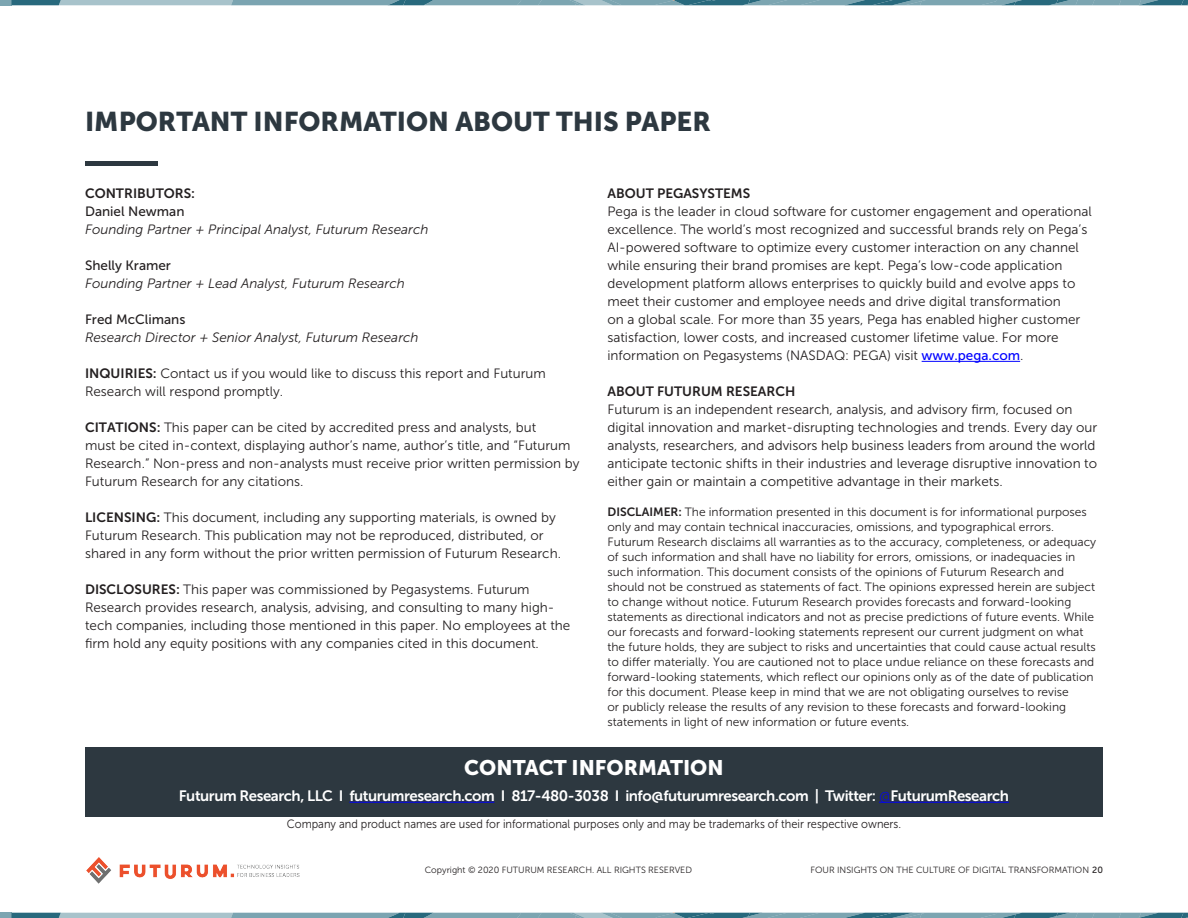
<style>
.page{position:relative;width:1188px;height:918px;background:#fff}
.page>*{position:absolute;margin:0;border:0;box-sizing:border-box;transform-origin:0 0}
.t1{font:27px "Museo Sans 900";color:#2d3840}
.t2{font:21px "Museo Sans 900";color:#fff}
.t3{font:15px "Museo Sans 700";letter-spacing:-.03em;color:#fff}
.Body_Text{font:13.5px/18px "Museo Sans 300";color:#231f20}
.Body_Text-2{font:italic 13.5px/18px "Museo Sans 300";color:#231f20}
.Body_Text-3{font:12px/15px "Museo Sans 300";color:#231f20}
.Body_Text-4{font:12px "Museo Sans 300";color:#231f20;scale:.92 1}
.t4{font:9px "Museo Sans 300";color:#231f20}
.s1{font-family:"Museo Sans 700";font-style:normal}
.s2{font-family:"Museo Sans 500";font-style:normal}
.s3{font-family:"Museo Sans 700"}
.s4{font-family:"Museo Sans 500";color:#00f}
.s5{font-family:"Museo Sans 100";color:#00f}
.s6{font-family:"Museo Sans 500"}
</style>
<div class="page">
<div style="left:85px;top:161px;width:72px;height:5px;background:#2d3840"></div>
<hr style="left:922px;top:361px;width:98px;height:1px;background:#00f">
<div style="left:85px;top:747px;width:1018px;height:70px;background:#2d3840"></div>
<hr style="left:349px;top:802px;width:145px;height:1px;background:#00f">
<hr style="left:879px;top:802px;width:130px;height:1px;background:#00f">
<img style="left:86px;top:858px;width:214px;height:25px">
<svg style="left:0;top:0;width:1188px;height:6px;background:#7fa7b2"></svg>
<svg style="left:0;top:913px;width:1188px;height:5px;background:#6f9ca9"></svg>
<p class="t1" style="left:85px;top:106px;width:627px">IMPORTANT INFORMATION ABOUT THIS PAPER</p>
<p class="Body_Text-2" style="left:85px;top:184px;width:345px"><span class="s1">CONTRIBUTORS:<br></span><span class="s2">Daniel Newman<br></span>Founding Partner + Principal Analyst, Futurum Research</p>
<p class="Body_Text-2" style="left:85px;top:256px;width:321px"><span class="s2">Shelly Kramer<br></span>Founding Partner + Lead Analyst, Futurum Research</p>
<p class="Body_Text-2" style="left:85px;top:310px;width:335px"><span class="s2">Fred McClimans<br></span>Research Director + Senior Analyst, Futurum Research</p>
<p class="Body_Text" style="left:85px;top:364px;width:462px"><span class="s3">INQUIRIES:</span> Contact us if you would like to discuss this report and Futurum<br>Research will respond promptly.</p>
<p class="Body_Text" style="left:85px;top:418px;width:496px"><span class="s3">CITATIONS:</span> This paper can be cited by accredited press and analysts, but<br>must be cited in-context, displaying author’s name, author’s title, and “Futurum Research.” Non-press and non-analysts must receive prior written permission by Futurum Research for any citations.</p>
<p class="Body_Text" style="left:85px;top:508px;width:477px"><span class="s3">LICENSING:</span> This document, including any supporting materials, is owned by<br>Futurum Research. This publication may not be reproduced, distributed, or shared in any form without the prior written permission of Futurum Research.</p>
<p class="Body_Text" style="left:85px;top:580px;width:487px"><span class="s3">DISCLOSURES:</span> This paper was commissioned by Pegasystems. Futurum Research provides research, analysis, advising, and consulting to many high&shy;tech companies, including those mentioned in this paper. No employees at the firm hold any equity positions with any companies cited in this document.</p>
<p class="Body_Text" style="left:608px;top:184px;width:486px"><span class="s3">ABOUT PEGASYSTEMS<br></span>Pega is the leader in cloud software for customer engagement and operational excellence. The world’s most recognized and successful brands rely on Pega’s AI-powered software to optimize every customer interaction on any channel while ensuring their brand promises are kept. Pega’s low-code application development platform allows enterprises to quickly build and evolve apps to meet their customer and employee needs and drive digital transformation<br>on a global scale. For more than 35 years, Pega has enabled higher customer satisfaction, lower costs, and increased customer lifetime value. For more information on Pegasystems (NASDAQ: PEGA) visit <span class="s4">www.pega.com</span>.</p>
<p class="Body_Text" style="left:608px;top:382px;width:491px"><span class="s3">ABOUT FUTURUM RESEARCH<br></span>Futurum is an independent research, analysis, and advisory firm, focused on digital innovation and market-disrupting technologies and trends. Every day our analysts, researchers, and advisors help business leaders from around the world anticipate tectonic shifts in their industries and leverage disruptive innovation to either gain or maintain a competitive advantage in their markets.</p>
<p class="Body_Text-3" style="left:608px;top:504px;width:490px"><span class="s3">DISCLAIMER:</span> The information presented in this document is for informational purposes only and may contain technical inaccuracies, omissions, and typographical errors.<br>Futurum Research disclaims all warranties as to the accuracy, completeness, or adequacy of such information and shall have no liability for errors, omissions, or inadequacies in such information. This document consists of the opinions of Futurum Research and should not be construed as statements of fact. The opinions expressed herein are subject to change without notice. Futurum Research provides forecasts and forward-looking statements as directional indicators and not as precise predictions of future events. While our forecasts and forward-looking statements represent our current judgment on what the future holds, they are subject to risks and uncertainties that could cause actual results to differ materially. You are cautioned not to place undue reliance on these forecasts and forward-looking statements, which reflect our opinions only as of the date of publication for this document. Please keep in mind that we are not obligating ourselves to revise<br>or publicly release the results of any revision to these forecasts and forward-looking statements in light of new information or future events.</p>
<p class="t2" style="left:464px;top:756px;width:261px">CONTACT INFORMATION</p>
<p class="t3" style="left:179px;top:787px;width:832px">Futurum Research, LLC I futurumresearch.com I 817-480-3038 I info@futurumresearch.com | Twitter: <span class="s5">@</span>FuturumResearch</p>
<p class="Body_Text-4" style="left:287px;top:817px;width:669px">Company and product names are used for informational purposes only and may be trademarks of their respective owners.</p>
<p class="t4" style="left:425px;top:865px;width:269px">Copyright © 2020 FUTURUM RESEARCH. ALL RIGHTS RESERVED</p>
<p class="t4" style="left:811px;top:865px;width:294px">FOUR INSIGHTS ON THE CULTURE OF DIGITAL TRANSFORMATION <span class="s6">20</span></p>
</div>
